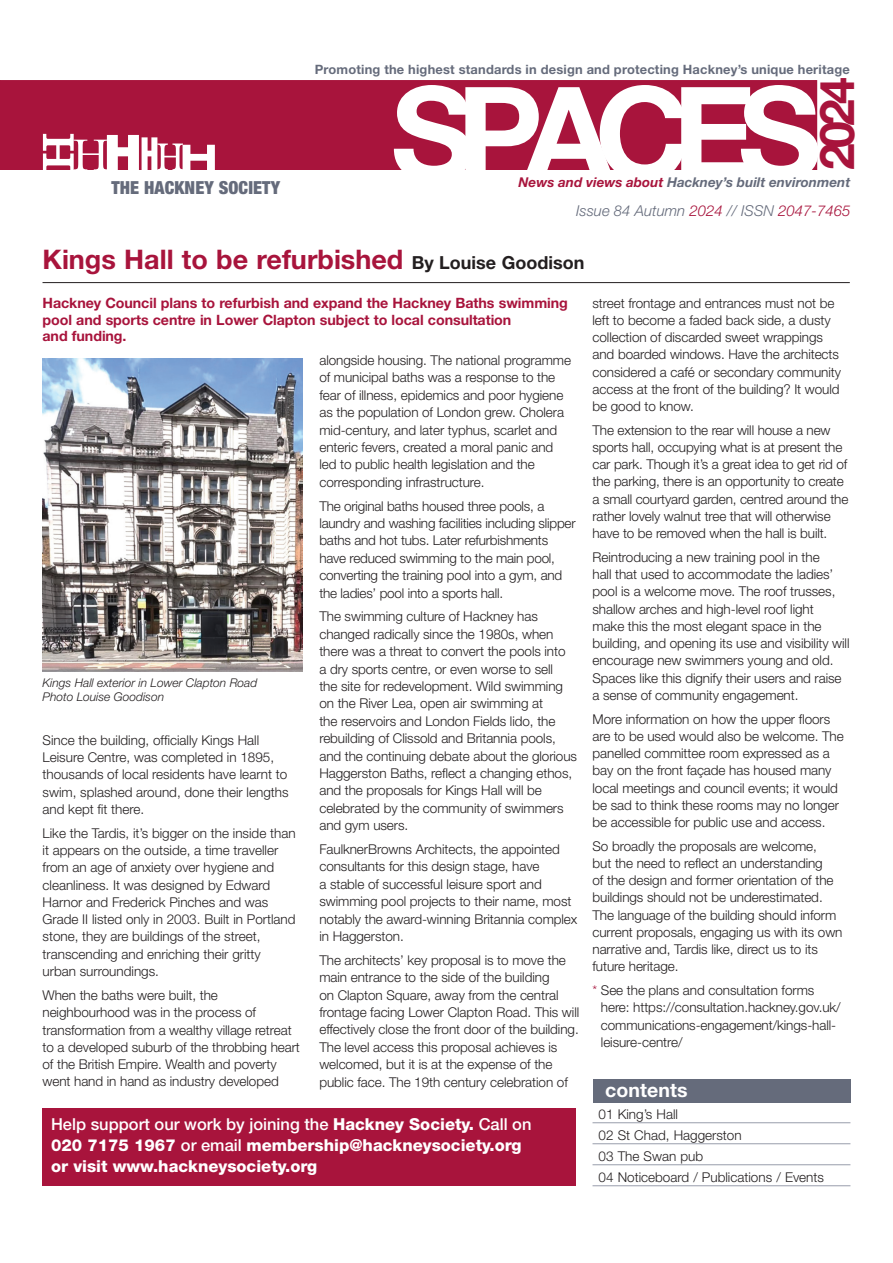
<style>
.page{position:relative;width:893px;height:1263px;background:#fff}
.page>*{position:absolute;margin:0;border:0;box-sizing:border-box;transform-origin:0 0}
.italic_colour{font:700 129px "Helvetica Neue LT";letter-spacing:-.14em;color:#fff}
.italic_colour-2{font:700 48px "Helvetica Neue LT";color:#a8143c}
.t1{font:700 27px "Helvetica Neue LT";color:#a8143c}
.italic_colour-3{font:700 19.5px "Helvetica Neue LT";letter-spacing:.005em;color:#fff}
.italic_colour-4{font:900 condensed 18px "Helvetica Neue LT";letter-spacing:.005em;color:#656b7b}
.italic_colour-5{font:800 16.5px/21px "Helvetica Neue LT";color:#fff}
.italic_colour-6{font:italic 300 15px "Helvetica Neue LT";color:#656b7b}
.intro_text{font:700 14.25px/16.5px "Helvetica Neue LT";letter-spacing:-.005em;color:#a8143c}
.contents{font:300 13.5px/17.2px "Helvetica Neue LT";letter-spacing:-.005em;color:#231f20}
.italic_colour-7{font:italic 700 13.5px "Helvetica Neue LT";color:#656b7b}
.italic_colour-8{font:700 12.9px "Helvetica Neue LT";letter-spacing:.015em;color:#656b7b}
.t2{font:italic 300 12px/14.2px "Helvetica Neue LT";color:#231f20}
.s1{color:#a8143c}
.s2{font-size:18px;color:#231f20}
.s3{font-weight:500}
</style>
<div class="page">
<div style="left:0;top:81px;width:816px;height:88px;background:#a8143c"></div>
<div style="left:0;top:80px;width:817px;height:90px;border:2px solid #a8143c"></div>
<svg style="left:43px;top:134px;width:172px;height:36px"></svg>
<div style="left:42px;top:1108px;width:533px;height:77px;background:#a8143c"></div>
<div style="left:592px;top:1080px;width:258px;height:23px;background:#656b7b"></div>
<hr style="left:592px;top:1122px;width:258px;height:1px;background:#989dab">
<hr style="left:592px;top:1143px;width:258px;height:1px;background:#989dab">
<hr style="left:592px;top:1164px;width:258px;height:1px;background:#989dab">
<hr style="left:592px;top:1185px;width:258px;height:1px;background:#989dab">
<img style="left:43px;top:358px;width:259px;height:313px">
<hr style="left:43px;top:282px;width:807px;height:1px;background:#231f20">
<p class="italic_colour-4" style="left:111px;top:176px;width:170px">THE HACKNEY SOCIETY</p>
<p class="italic_colour-8" style="left:315px;top:61px;width:537px">Promoting the highest standards in design and protecting Hackney’s unique heritage</p>
<p class="italic_colour" style="left:391px;top:54px;width:432px">SPACES</p>
<p class="italic_colour-2" style="left:807px;top:170px;width:94px;rotate:-90deg">2024</p>
<p class="italic_colour-7" style="left:519px;top:174px;width:333px"><span class="s1">News and views about</span> Hackney’s built environment</p>
<p class="italic_colour-6" style="left:576px;top:202px;width:276px">Issue 84 Autumn <span class="s1">2024</span> // ISSN <span class="s1">2047-7465</span></p>
<h1 class="t1" style="left:43px;top:243px;width:543px">Kings Hall to be refurbished <span class="s2">By Louise Goodison</span></h1>
<p class="intro_text" style="left:43px;top:294px;width:527px">Hackney Council plans to refurbish and expand the Hackney Baths swimming pool and sports centre in Lower Clapton subject to local consultation<br>and funding.</p>
<p class="contents" style="left:319px;top:351px;width:253px">alongside housing. The national programme of municipal baths was a response to the fear of illness, epidemics and poor hygiene as the population of London grew. Cholera mid-century, and later typhus, scarlet and enteric fevers, created a moral panic and led to public health legislation and the corresponding infrastructure.</p>
<p class="contents" style="left:319px;top:497px;width:258px">The original baths housed three pools, a laundry and washing facilities including slipper baths and hot tubs. Later refurbishments have reduced swimming to the main pool, converting the training pool into a gym, and the ladies’ pool into a sports hall.</p>
<p class="contents" style="left:319px;top:607px;width:259px">The swimming culture of Hackney has changed radically since the 1980s, when there was a threat to convert the pools into<br>a dry sports centre, or even worse to sell<br>the site for redevelopment. Wild swimming on the River Lea, open air swimming at<br>the reservoirs and London Fields lido, the rebuilding of Clissold and Britannia pools, and the continuing debate about the glorious Haggerston Baths, reflect a changing ethos, and the proposals for Kings Hall will be celebrated by the community of swimmers and gym users.</p>
<p class="contents" style="left:319px;top:840px;width:259px">FaulknerBrowns Architects, the appointed consultants for this design stage, have<br>a stable of successful leisure sport and swimming pool projects to their name, most notably the award-winning Britannia complex in Haggerston.</p>
<p class="contents" style="left:319px;top:951px;width:261px">The architects’ key proposal is to move the main entrance to the side of the building<br>on Clapton Square, away from the central frontage facing Lower Clapton Road. This will effectively close the front door of the building.<br>The level access this proposal achieves is welcomed, but it is at the expense of the public face. The 19th century celebration of</p>
<p class="italic_colour-5" style="left:51px;top:1114px;width:482px"><span class="s3">Help support our work by joining the</span> Hackney Society. <span class="s3">Call on<br></span>020 7175 1967 <span class="s3">or email</span> membership@hackneysociety.org or visit www.hackneysociety.org</p>
<p class="t2" style="left:43px;top:675px;width:216px">Kings Hall exterior in Lower Clapton Road<br>Photo Louise Goodison</p>
<p class="contents" style="left:43px;top:731px;width:248px">Since the building, officially Kings Hall Leisure Centre, was completed in 1895, thousands of local residents have learnt to swim, splashed around, done their lengths and kept fit there.</p>
<p class="contents" style="left:43px;top:824px;width:255px">Like the Tardis, it’s bigger on the inside than it appears on the outside, a time traveller from an age of anxiety over hygiene and cleanliness. It was designed by Edward Harnor and Frederick Pinches and was Grade II listed only in 2003. Built in Portland stone, they are buildings of the street, transcending and enriching their gritty urban surroundings.</p>
<p class="contents" style="left:43px;top:986px;width:259px">When the baths were built, the neighbourhood was in the process of transformation from a wealthy village retreat to a developed suburb of the throbbing heart of the British Empire. Wealth and poverty went hand in hand as industry developed</p>
<p class="contents" style="left:592px;top:294px;width:250px">street frontage and entrances must not be left to become a faded back side, a dusty collection of discarded sweet wrappings and boarded windows. Have the architects considered a café or secondary community access at the front of the building? It would be good to know.</p>
<p class="contents" style="left:592px;top:421px;width:257px">The extension to the rear will house a new sports hall, occupying what is at present the car park. Though it’s a great idea to get rid of the parking, there is an opportunity to create a small courtyard garden, centred around the rather lovely walnut tree that will otherwise have to be removed when the hall is built.</p>
<p class="contents" style="left:592px;top:548px;width:259px">Reintroducing a new training pool in the<br>hall that used to accommodate the ladies’ pool is a welcome move. The roof trusses, shallow arches and high-level roof light<br>make this the most elegant space in the building, and opening its use and visibility will encourage new swimmers young and old.<br>Spaces like this dignify their users and raise a sense of community engagement.</p>
<p class="contents" style="left:592px;top:710px;width:253px">More information on how the upper floors are to be used would also be welcome. The panelled committee room expressed as a bay on the front façade has housed many local meetings and council events; it would be sad to think these rooms may no longer be accessible for public use and access.</p>
<p class="contents" style="left:592px;top:837px;width:251px">So broadly the proposals are welcome,<br>but the need to reflect an understanding<br>of the design and former orientation of the buildings should not be underestimated.<br>The language of the building should inform current proposals, engaging us with its own narrative and, Tardis like, direct us to its future heritage.</p>
<p class="contents" style="left:601px;top:981px;width:241px;text-indent:-8px"><span class="s1">*</span> See the plans and consultation forms here: https://consultation.hackney.gov.uk/ communications-engagement/kings-hall&shy;leisure-centre/</p>
<p class="italic_colour-3" style="left:605px;top:1078px;width:84px">contents</p>
<p class="contents" style="left:598px;top:1106px;width:81px">01 King’s Hall</p>
<p class="contents" style="left:598px;top:1127px;width:145px">02 St Chad, Haggerston</p>
<p class="contents" style="left:598px;top:1148px;width:106px">03 The Swan pub</p>
<p class="contents" style="left:598px;top:1169px;width:227px">04 Noticeboard / Publications / Events</p>
</div>
